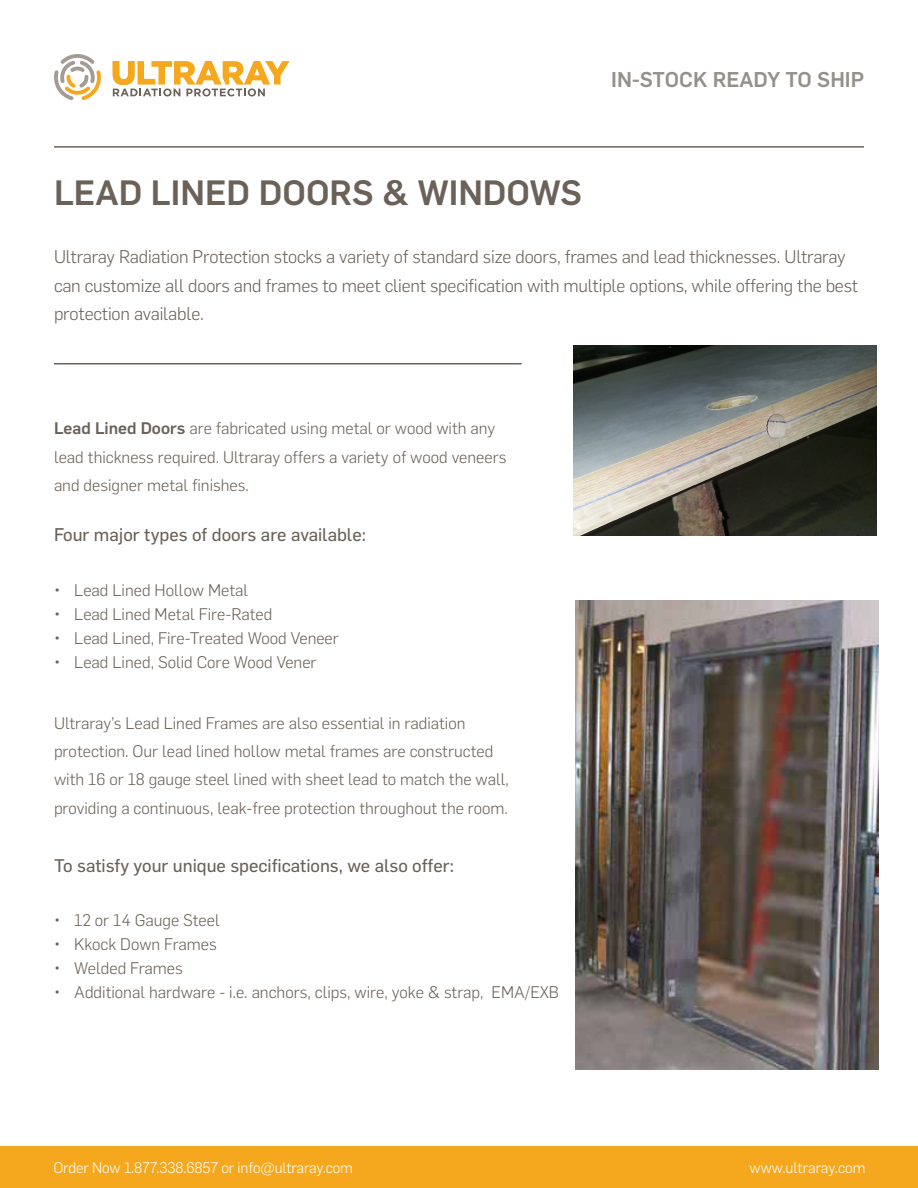
<style>
.page{position:relative;width:918px;height:1188px;background:#fff}
.page>*{position:absolute;margin:0;border:0;box-sizing:border-box;transform-origin:0 0}
.t1{font:500 34.5px "Flama";color:#6a6158}
.t2{font:500 21px "Flama";color:#96908a}
.t3{font:300 18px/28.5px "Flama";letter-spacing:-.01em;color:#6a6158}
.t4{font:18px "Flama Basic";color:#6a6158}
.t5{font:300 16.5px/28.5px "Flama";color:#6a6158}
.t6{font:300 15px "Flama";letter-spacing:-.01em;color:#fff}
.s1{font-weight:500}
</style>
<div class="page">
<div style="left:0;top:1146px;width:918px;height:42px;background:#f5a81d"></div>
<hr style="left:54px;top:146px;width:810px;height:2px;background:#6a6158">
<svg style="left:54px;top:54px;width:47px;height:46px"></svg>
<svg style="left:113px;top:61px;width:176px;height:35px"></svg>
<hr style="left:54px;top:363px;width:468px;height:2px;background:#6a6158">
<img style="left:576px;top:600px;width:302px;height:469px">
<img style="left:573px;top:346px;width:303px;height:190px">
<p class="t2" style="left:611px;top:65px;width:254px">IN-STOCK READY TO SHIP</p>
<h1 class="t1" style="left:54px;top:168px;width:529px">LEAD LINED DOORS &amp; WINDOWS</h1>
<p class="t3" style="left:54px;top:242px;width:806px">Ultraray Radiation Protection stocks a variety of standard size doors, frames and lead thicknesses. Ultraray can customize all doors and frames to meet client specification with multiple options, while offering the best protection available.</p>
<p class="t5" style="left:54px;top:413px;width:454px"><span class="s1">Lead Lined Doors</span> are fabricated using metal or wood with any lead thickness required. Ultraray offers a variety of wood veneers and designer metal finishes.</p>
<p class="t4" style="left:54px;top:522px;width:313px">Four major types of doors are available:</p>
<p class="t5" style="left:54px;top:575px;width:196px">• Lead Lined Hollow Metal</p>
<p class="t5" style="left:54px;top:599px;width:220px">• Lead Lined Metal Fire-Rated</p>
<p class="t5" style="left:54px;top:623px;width:286px">• Lead Lined, Fire-Treated Wood Veneer</p>
<p class="t5" style="left:54px;top:647px;width:264px">• Lead Lined, Solid Core Wood Vener</p>
<p class="t5" style="left:54px;top:708px;width:457px">Ultraray’s Lead Lined Frames are also essential in radiation protection. Our lead lined hollow metal frames are constructed with 16 or 18 gauge steel lined with sheet lead to match the wall, providing a continuous, leak-free protection throughout the room.</p>
<p class="t4" style="left:54px;top:853px;width:401px">To satisfy your unique specifications, we also offer:</p>
<p class="t5" style="left:54px;top:905px;width:167px">• 12 or 14 Gauge Steel</p>
<p class="t5" style="left:54px;top:929px;width:164px">• Kkock Down Frames</p>
<p class="t5" style="left:54px;top:953px;width:130px">• Welded Frames</p>
<p class="t5" style="left:54px;top:977px;width:507px">• Additional hardware - i.e. anchors, clips, wire, yoke &amp; strap, EMA/EXB</p>
<p class="t6" style="left:53px;top:1157px;width:301px">Order Now 1.877.338.6857 or info@ultraray.com</p>
<p class="t6" style="left:750px;top:1158px;width:117px">www.ultraray.com</p>
</div>
